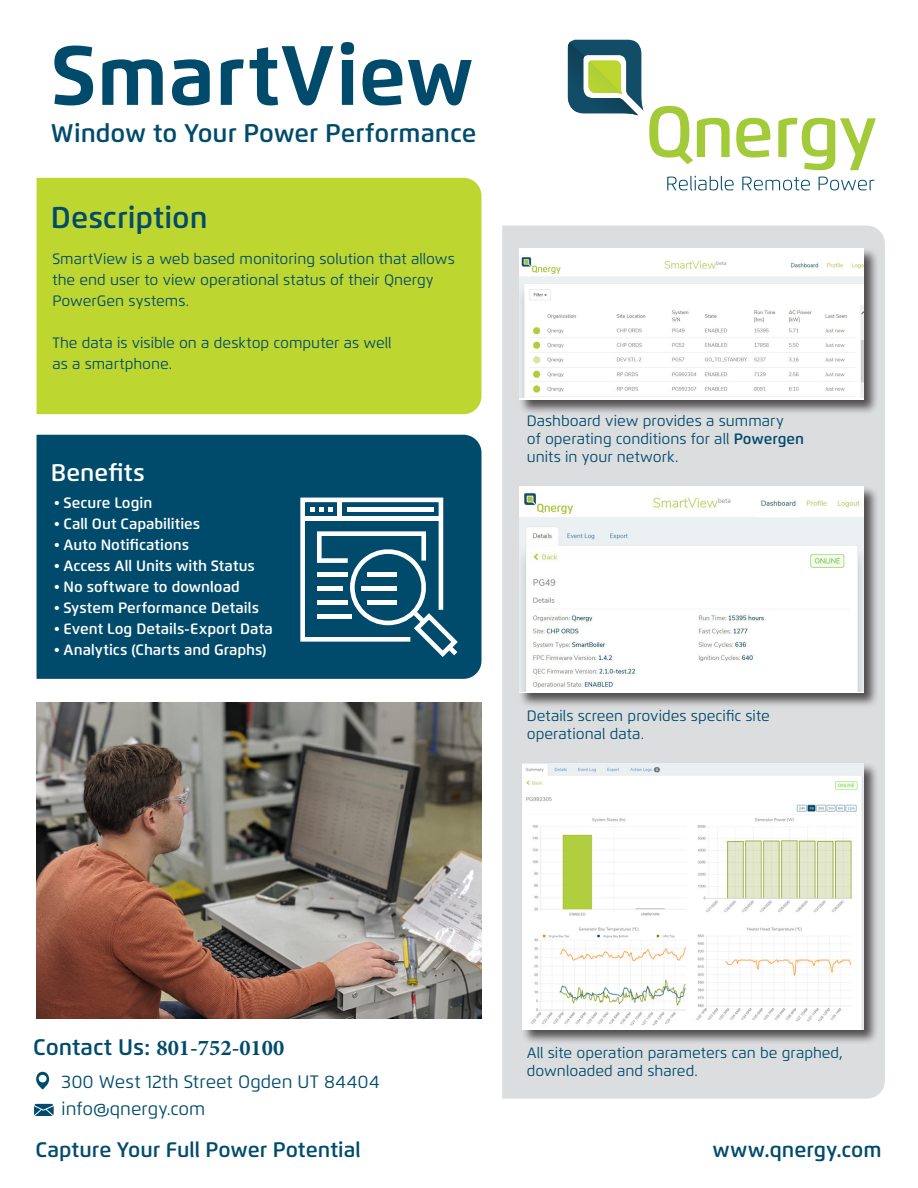
<style>
.page{position:relative;width:918px;height:1188px;background:#fff}
.page>*{position:absolute;margin:0;border:0;box-sizing:border-box;transform-origin:0 0}
.t1{font:700 84px "Flexo";color:#004b6c}
.t2{font:600 30px "Flexo";color:#004b6c}
.t3{font:600 25.5px "Flexo";color:#004b6c}
.t4{font:600 24px "Flexo";letter-spacing:.005em;color:#fff}
.t5{font:700 22.5px "Minion Pro";color:#004b6c}
.t6{font:600 21px "Flexo";color:#004b6c}
.t7{font:18px "Flexo";color:#004b6c}
.t8{font:15px/21px "Flexo";color:#004b6c}
.t9{font:600 15px "Flexo";color:#fff}
.s1{font-weight:600}
.s2{font-family:"Flexo";font-weight:600}
</style>
<div class="page">
<div style="left:37px;top:178px;width:445px;height:236px;background:#bed630"></div>
<div style="left:502px;top:226px;width:383px;height:873px;background:#dcdddf"></div>
<div style="left:37px;top:435px;width:445px;height:244px;background:#004b6c"></div>
<div style="left:518px;top:247px;width:361px;height:168px;background:#231f20;opacity:.75"></div>
<div style="left:519px;top:249px;width:345px;height:151px;background:#fff"></div>
<img style="left:519px;top:257px;width:345px;height:141px">
<div style="left:518px;top:485px;width:361px;height:223px;background:#231f20;opacity:.75"></div>
<div style="left:519px;top:486px;width:345px;height:207px;background:#fff"></div>
<img style="left:519px;top:492px;width:345px;height:200px">
<div style="left:521px;top:762px;width:358px;height:282px;background:#231f20;opacity:.75"></div>
<img style="left:522px;top:764px;width:342px;height:266px">
<img style="left:37px;top:702px;width:445px;height:317px">
<svg style="left:300px;top:498px;width:158px;height:159px"></svg>
<div style="left:367px;top:572px;width:30px;height:5px;background:#fff"></div>
<div style="left:317px;top:572px;width:30px;height:5px;background:#fff"></div>
<div style="left:362px;top:586px;width:35px;height:5px;background:#fff"></div>
<div style="left:317px;top:586px;width:25px;height:5px;background:#fff"></div>
<div style="left:367px;top:600px;width:30px;height:5px;background:#fff"></div>
<div style="left:317px;top:600px;width:30px;height:5px;background:#fff"></div>
<hr style="left:317px;top:614px;width:35px;height:4px;background:#fff">
<svg style="left:36px;top:1072px;width:13px;height:18px"></svg>
<div style="left:39px;top:1075px;width:8px;height:7px;background:#fff;border-radius:50%"></div>
<svg style="left:34px;top:1103px;width:20px;height:13px"></svg>
<svg style="left:736px;top:118px;width:34px;height:40px"></svg>
<svg style="left:778px;top:118px;width:98px;height:52px"></svg>
<svg style="left:570px;top:40px;width:160px;height:124px"></svg>
<img style="left:568px;top:42px;width:71px;height:74px">
<img style="left:588px;top:61px;width:35px;height:34px">
<svg style="left:667px;top:176px;width:67px;height:15px"></svg>
<svg style="left:742px;top:177px;width:68px;height:13px"></svg>
<svg style="left:819px;top:177px;width:55px;height:13px"></svg>
<p class="t1" style="left:50px;top:24px;width:425px">SmartView</p>
<p class="t3" style="left:51px;top:117px;width:427px">Window to Your Power Performance</p>
<p class="t2" style="left:51px;top:199px;width:158px">Description</p>
<p class="t8" style="left:52px;top:248px;width:404px">SmartView is a web based monitoring solution that allows the end user to view operational status of their Qnergy<br>PowerGen systems.</p>
<p class="t8" style="left:52px;top:332px;width:341px">The data is visible on a desktop computer as well as a smartphone.</p>
<p class="t4" style="left:51px;top:458px;width:95px">Benefits</p>
<p class="t9" style="left:54px;top:494px;width:100px">• Secure Login</p>
<p class="t9" style="left:54px;top:515px;width:148px">• Call Out Capabilities</p>
<p class="t9" style="left:54px;top:536px;width:137px">• Auto Notifications</p>
<p class="t9" style="left:54px;top:557px;width:202px">• Access All Units with Status</p>
<p class="t9" style="left:54px;top:578px;width:187px">• No software to download</p>
<p class="t9" style="left:54px;top:599px;width:207px">• System Performance Details</p>
<p class="t9" style="left:54px;top:620px;width:220px">• Event Log Details-Export Data</p>
<p class="t9" style="left:54px;top:641px;width:214px">• Analytics (Charts and Graphs)</p>
<p class="t8" style="left:527px;top:412px;width:279px;line-height:18px">Dashboard view provides a summary<br>of operating conditions for all <span class="s1">Powergen </span>units in your network.</p>
<p class="t8" style="left:527px;top:707px;width:245px;line-height:18px">Details screen provides specific site operational data.</p>
<p class="t5" style="left:33px;top:1032px;width:253px"><span class="s2">Contact Us:</span> 801-752-0100</p>
<p class="t7" style="left:62px;top:1070px;width:320px">300 West 12th Street Ogden UT 84404</p>
<p class="t7" style="left:62px;top:1097px;width:145px">info@qnergy.com</p>
<p class="t8" style="left:527px;top:1043px;width:317px">All site operation parameters can be graphed,</p>
<p class="t8" style="left:527px;top:1061px;width:172px">downloaded and shared.</p>
<p class="t6" style="left:36px;top:1136px;width:327px">Capture Your Full Power Potential</p>
<p class="t6" style="left:712px;top:1136px;width:171px">www.qnergy.com</p>
</div>
